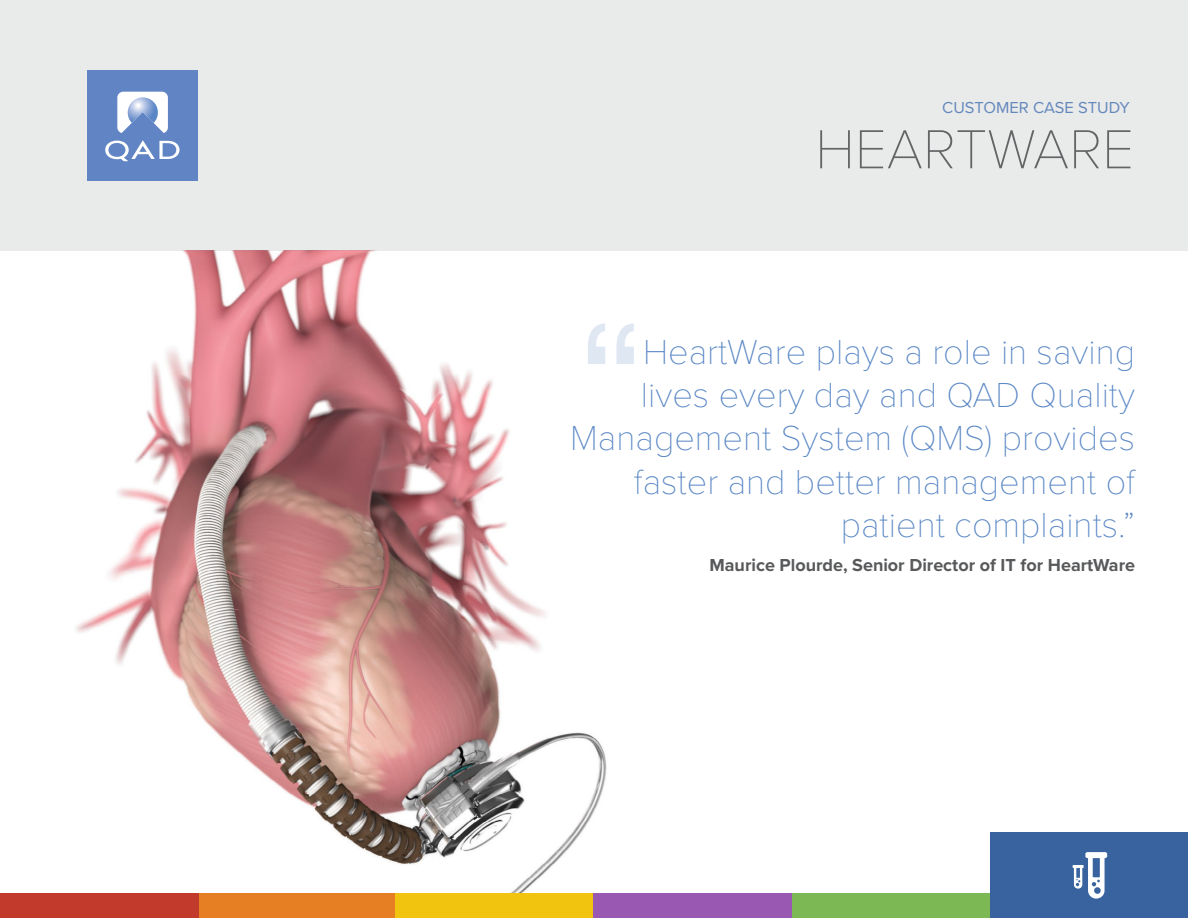
<style>
.page{position:relative;width:1188px;height:918px;background:#fff}
.page>*{position:absolute;margin:0;border:0;box-sizing:border-box;transform-origin:0 0}
.t1{font:100 57px "Proxima Nova T";color:#58595b}
.t2{font:100 36px/43.2px "Proxima Nova T";color:#5a87c5;text-align:right}
.t3{font:700 18px "Proxima Nova";color:#58595b}
.t4{font:16.5px "Proxima Nova";color:#5886c5}
</style>
<div class="page">
<img style="left:76px;top:251px;width:531px;height:642px">
<svg style="left:588px;top:323px;width:46px;height:41px"></svg>
<div style="left:197px;top:893px;width:199px;height:25px;background:#e67f23"></div>
<div style="left:396px;top:893px;width:198px;height:25px;background:#f1c410"></div>
<div style="left:594px;top:893px;width:198px;height:25px;background:#9959b3"></div>
<div style="left:792px;top:893px;width:198px;height:25px;background:#7cb854"></div>
<div style="left:0;top:893px;width:198px;height:25px;background:#c13a2b"></div>
<div style="left:990px;top:833px;width:198px;height:85px;background:#38639f"></div>
<div style="left:0;top:0;width:1188px;height:251px;background:#e9eaea"></div>
<div style="left:87px;top:70px;width:111px;height:110px;background:#6185c4"></div>
<svg style="left:117px;top:92px;width:51px;height:41px"></svg>
<svg style="left:105px;top:140px;width:75px;height:21px"></svg>
<svg style="left:1073px;top:852px;width:34px;height:47px"></svg>
<p class="t4" style="left:942px;top:98px;width:189px">CUSTOMER CASE STUDY</p>
<h1 class="t1" style="left:815px;top:115px;width:320px">HEARTWARE</h1>
<p class="t2" style="left:570px;top:331px;width:566px">HeartWare plays a role in saving lives every day and QAD Quality<br>Management System (QMS) provides faster and better management of patient complaints.”</p>
<p class="t3" style="left:709px;top:554px;width:427px">Maurice Plourde, Senior Director of IT for HeartWare</p>
</div>
